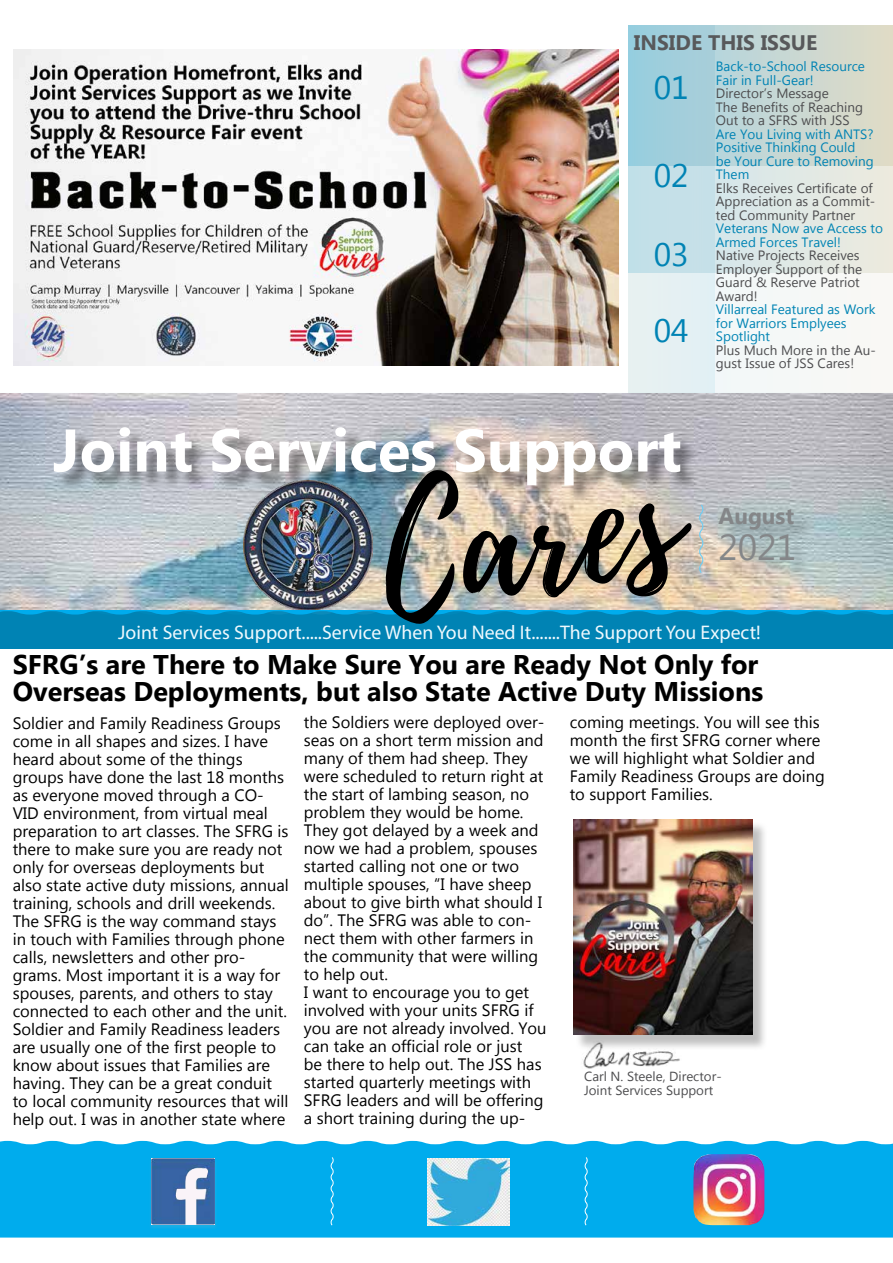
<style>
.page{position:relative;width:893px;height:1263px;background:#fff}
.page>*{position:absolute;margin:0;border:0;box-sizing:border-box;transform-origin:0 0}
.t1{font:157.5px "Playlist Script";color:#000}
.t2{font:700 60px "Microsoft New Tai Lue";color:#fff}
.t3{font:36px "Microsoft New Tai Lue";color:#848688}
.t4{font:32.4px "Microsoft New Tai Lue";color:#0083b4}
.t5{font:700 27px/27px "Microsoft New Tai Lue";color:#000}
.t6{font:700 22.65px "Microsoft New Tai Lue";color:#848688}
.t7{font:700 21px "Microsoft New Tai Lue";color:#58595b}
.t8{font:19.8px "Myriad Pro";color:#eff9fe}
.t9{font:16.5px/18px "Microsoft New Tai Lue";color:#000}
.t10{font:13.5px/13.5px "Microsoft New Tai Lue";color:#4d4d4f}
.t11{font:13.5px/13.5px "Microsoft New Tai Lue";color:#0083b4}
.t12{font:13.5px/13.5px "Microsoft New Tai Lue";color:#0084b4}
.t13{font:13.2px/13.2px "Microsoft New Tai Lue";color:#4d4d4f}
</style>
<div class="page">
<svg style="left:715px;top:25px;width:178px;height:368px"></svg>
<svg style="left:629px;top:25px;width:86px;height:368px;background:#c0dee6"></svg>
<div style="left:0;top:411px;width:893px;height:237px;background:#0083b4"></div>
<svg style="left:0;top:609px;width:893px;height:5px;fill:#00ace6"></svg>
<div style="left:0;top:1141px;width:893px;height:96px;background:#00aced"></div>
<div style="left:576px;top:822px;width:192px;height:229px;background:#000;opacity:.25"></div>
<img style="left:573px;top:819px;width:179px;height:216px">
<img style="left:0;top:393px;width:893px;height:216px">
<div style="left:722px;top:510px;width:90px;height:69px;background:#000;opacity:.23"></div>
<div style="left:56px;top:430px;width:644px;height:74px;background:#000;opacity:.42"></div>
<img style="left:427px;top:1158px;width:82px;height:67px">
<img style="left:693px;top:1154px;width:71px;height:71px">
<div style="left:148px;top:1158px;width:69px;height:72px;background:#46b3da;opacity:.4"></div>
<img style="left:151px;top:1158px;width:64px;height:66px">
<img style="left:577px;top:1038px;width:107px;height:31px">
<img style="left:243px;top:480px;width:129px;height:129px">
<img style="left:14px;top:49px;width:604px;height:316px">
<svg style="left:698px;top:503px;width:7px;height:71px"></svg>
<svg style="left:330px;top:1156px;width:5px;height:70px"></svg>
<svg style="left:584px;top:1156px;width:5px;height:70px"></svg>
<p class="t7" style="left:634px;top:31px;width:185px">INSIDE THIS ISSUE</p>
<h3 class="t4" style="left:654px;top:68px;width:36px">01</h3>
<h3 class="t4" style="left:654px;top:156px;width:36px">02</h3>
<h3 class="t4" style="left:654px;top:235px;width:36px">03</h3>
<h3 class="t4" style="left:654px;top:311px;width:36px">04</h3>
<p class="t11" style="left:716px;top:61px;width:151px">Back-to-School Resource<br>Fair in Full-Gear!</p>
<p class="t10" style="left:716px;top:88px;width:149px">Director’s Message<br>The Benefits of Reaching<br>Out to a SFRS with JSS</p>
<p class="t11" style="left:716px;top:128px;width:159px">Are You Living with ANTS?<br>Positive Thinking Could be Your Cure to Removing<br>Them</p>
<p class="t10" style="left:716px;top:182px;width:161px">Elks Receives Certificate of<br>Appreciation as a Commit&shy;ted Community Partner</p>
<p class="t12" style="left:716px;top:223px;width:169px">Veterans Now ave Access to<br>Armed Forces Travel!</p>
<p class="t10" style="left:716px;top:250px;width:148px">Native Projects Receives<br>Employer Support of the<br>Guard &amp; Reserve Patriot<br>Award!</p>
<p class="t12" style="left:716px;top:304px;width:161px">Villarreal Featured as Work for Warriors Emplyees<br>Spotlight</p>
<p class="t10" style="left:716px;top:344px;width:162px">Plus Much More in the Au&shy;gust Issue of JSS Cares!</p>
<h2 class="t2" style="left:53px;top:416px;width:630px">Joint Services Support</h2>
<h1 class="t1" style="left:365px;top:446px;width:302px;rotate:-8deg">Cares</h1>
<h3 class="t6" style="left:718px;top:503px;width:77px">August</h3>
<h3 class="t3" style="left:718px;top:527px;width:79px">2021</h3>
<p class="t8" style="left:118px;top:620px;width:644px">Joint Services Support.....Service When You Need It.......The Support You Expect!</p>
<h3 class="t5" style="left:13px;top:653px;width:752px">SFRG’s are There to Make Sure You are Ready Not Only for<br>Overseas Deployments, but also State Active Duty Missions</h3>
<p class="t9" style="left:13px;top:716px;width:278px">Soldier and Family Readiness Groups come in all shapes and sizes. I have heard about some of the things groups have done the last 18 months as everyone moved through a CO-VID environment, from virtual meal preparation to art classes. The SFRG is there to make sure you are ready not only for overseas deployments but also state active duty missions, annual training, schools and drill weekends.<br>The SFRG is the way command stays in touch with Families through phone calls, newsletters and other pro&shy;grams. Most important it is a way for spouses, parents, and others to stay connected to each other and the unit.<br>Soldier and Family Readiness leaders are usually one of the first people to know about issues that Families are having. They can be a great conduit to local community resources that will help out. I was in another state where</p>
<p class="t9" style="left:304px;top:714px;width:244px">the Soldiers were deployed over&shy;seas on a short term mission and many of them had sheep. They were scheduled to return right at the start of lambing season, no problem they would be home.<br>They got delayed by a week and now we had a problem, spouses started calling not one or two multiple spouses, “I have sheep about to give birth what should I do”. The SFRG was able to con&shy;nect them with other farmers in the community that were willing to help out.<br>I want to encourage you to get involved with your units SFRG if you are not already involved. You can take an official role or just<br>be there to help out. The JSS has started quarterly meetings with<br>SFRG leaders and will be offering a short training during the up-</p>
<p class="t9" style="left:570px;top:714px;width:257px">coming meetings. You will see this month the first SFRG corner where we will highlight what Soldier and<br>Family Readiness Groups are doing to support Families.</p>
<p class="t13" style="left:584px;top:1071px;width:139px">Carl N. Steele, Director-<br>Joint Services Support</p>
</div>
